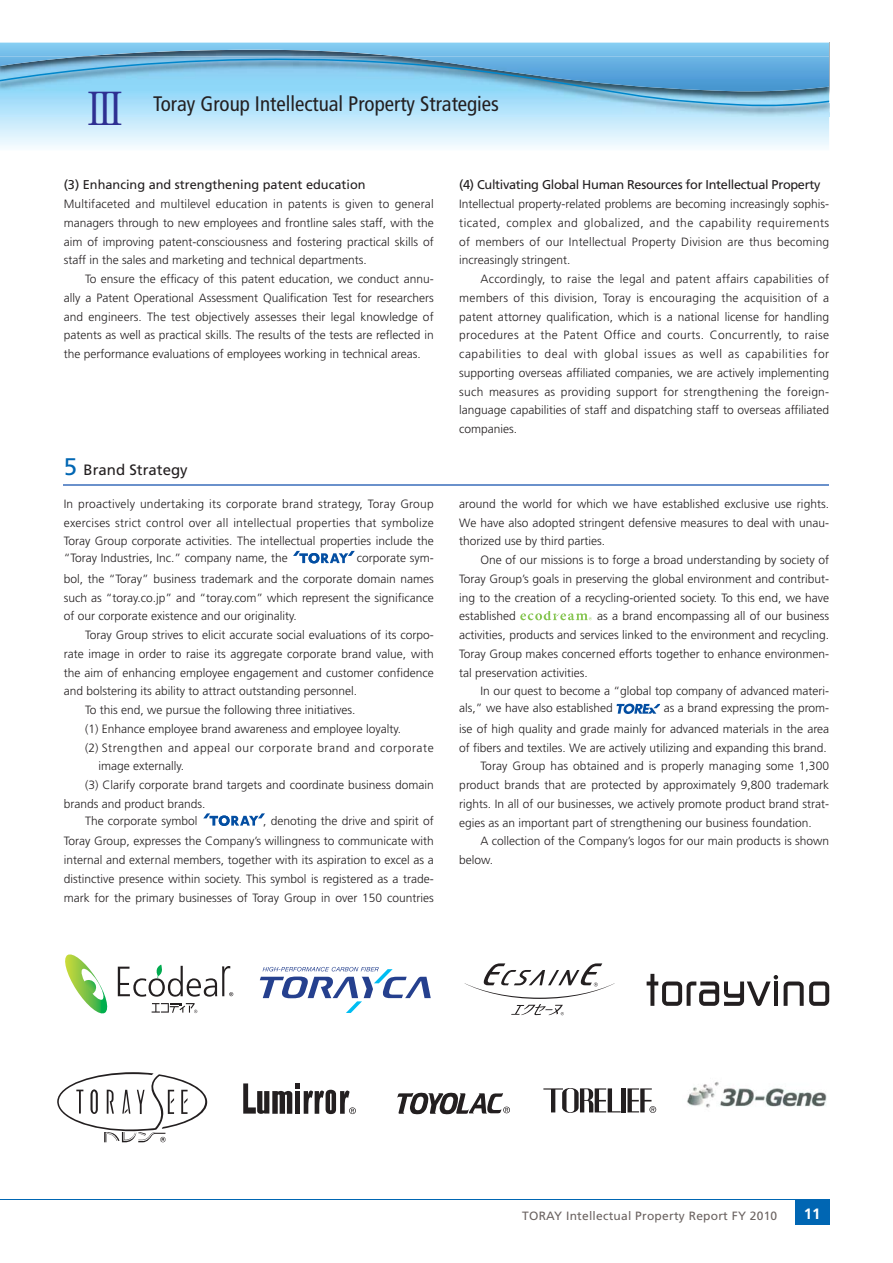
<style>
.page{position:relative;width:893px;height:1263px;background:#fff}
.page>*{position:absolute;margin:0;border:0;box-sizing:border-box;transform-origin:0 0}
.t1{font:condensed 21px "Frutiger";color:#231f20}
.t2{font:15px "Frutiger";color:#231f20}
.t3{font:700 15px "Frutiger";color:#fff}
.t4{font:12.75px "Frutiger";letter-spacing:-.025em;color:#231f20}
.t5{font:12.75px "Frutiger";color:#231f20}
.t6{font:300 12px/18.8px "Frutiger";color:#231f20;text-align:justify}
.t7{font:300 12px "Frutiger";letter-spacing:.045em;color:#231f20}
.t8{font:12px "Frutiger";letter-spacing:.02em;color:#6b6361}
.s1{font-family:"Koz Min Pro Regular 90 pv RKSJ H";font-stretch:normal;font-size:45px;color:#2e3092}
.s2{font-size:24px;color:#0066b3}
</style>
<div class="page">
<div style="left:795px;top:1199px;width:34px;height:26px;background:#0066b3"></div>
<hr style="left:0;top:1199px;width:829px;height:1px;background:#0066b3">
<svg style="left:0;top:43px;width:830px;height:104px"></svg>
<hr style="left:64px;top:484px;width:765px;height:2px;background:#6a91cb">
<svg style="left:293px;top:551px;width:62px;height:12px"></svg>
<svg style="left:203px;top:813px;width:62px;height:13px"></svg>
<svg style="left:520px;top:611px;width:72px;height:9px"></svg>
<svg style="left:616px;top:704px;width:43px;height:10px"></svg>
<svg style="left:118px;top:965px;width:115px;height:32px"></svg>
<svg style="left:65px;top:954px;width:43px;height:59px"></svg>
<svg style="left:152px;top:1003px;width:45px;height:10px"></svg>
<svg style="left:260px;top:967px;width:171px;height:46px"></svg>
<svg style="left:464px;top:963px;width:151px;height:52px"></svg>
<svg style="left:646px;top:974px;width:183px;height:32px"></svg>
<svg style="left:57px;top:1072px;width:150px;height:70px"></svg>
<svg style="left:243px;top:1083px;width:113px;height:31px"></svg>
<svg style="left:397px;top:1092px;width:113px;height:23px"></svg>
<div style="left:621px;top:1088px;width:5px;height:24px;background:#231f20"></div>
<svg style="left:543px;top:1088px;width:78px;height:25px"></svg>
<svg style="left:627px;top:1088px;width:29px;height:25px"></svg>
<img style="left:687px;top:1082px;width:140px;height:26px">
<h1 class="t1" style="left:83px;top:96px;width:418px"><span class="s1">Ⅲ</span> Toray Group Intellectual Property Strategies</h1>
<p class="t5" style="left:64px;top:180px;width:303px">(3) Enhancing and strengthening patent education</p>
<p class="t6" style="left:64px;top:196px;width:371px">Multifaceted and multilevel education in patents is given to general managers through to new employees and frontline sales staff, with the aim of improving patent-consciousness and fostering practical skills of staff in the sales and marketing and technical departments.</p>
<p class="t6" style="left:64px;top:271px;width:371px;text-indent:21px">To ensure the efficacy of this patent education, we conduct annu&shy;ally a Patent Operational Assessment Qualification Test for researchers and engineers. The test objectively assesses their legal knowledge of patents as well as practical skills. The results of the tests are reflected in the performance evaluations of employees working in technical areas.</p>
<p class="t2" style="left:64px;top:464px;width:126px"><span class="s2">5</span> Brand Strategy</p>
<p class="t6" style="left:64px;top:495px;width:371px">In proactively undertaking its corporate brand strategy, Toray Group exercises strict control over all intellectual properties that symbolize Toray Group corporate activities. The intellectual properties include the</p>
<p class="t6" style="left:64px;top:550px;width:225px">“Toray Industries, Inc.” company name, the</p>
<p class="t6" style="left:64px;top:549px;width:371px;line-height:20.5px;text-align:right">corporate sym-<br>bol, the “Toray” business trademark and the corporate domain names</p>
<p class="t6" style="left:64px;top:589px;width:371px">such as “toray.co.jp” and “toray.com” which represent the significance of our corporate existence and our originality.</p>
<p class="t6" style="left:85px;top:626px;width:350px">Toray Group strives to elicit accurate social evaluations of its corpo-</p>
<p class="t6" style="left:64px;top:645px;width:371px">rate image in order to raise its aggregate corporate brand value, with</p>
<p class="t6" style="left:64px;top:664px;width:371px">the aim of enhancing employee engagement and customer confidence</p>
<p class="t6" style="left:64px;top:683px;width:295px">and bolstering its ability to attract outstanding personnel.</p>
<p class="t6" style="left:85px;top:701px;width:272px">To this end, we pursue the following three initiatives.</p>
<p class="t6" style="left:85px;top:720px;width:318px">(1) Enhance employee brand awareness and employee loyalty.</p>
<p class="t7" style="left:85px;top:743px;width:350px">(2) Strengthen and appeal our corporate brand and corporate</p>
<p class="t6" style="left:98px;top:758px;width:87px">image externally.</p>
<p class="t6" style="left:85px;top:776px;width:350px">(3) Clarify corporate brand targets and coordinate business domain</p>
<p class="t6" style="left:64px;top:795px;width:143px">brands and product brands.</p>
<p class="t6" style="left:85px;top:812px;width:114px">The corporate symbol</p>
<p class="t6" style="left:64px;top:811px;width:371px;line-height:20.5px;text-align:right">, denoting the drive and spirit of<br>Toray Group, expresses the Company’s willingness to communicate with</p>
<p class="t6" style="left:64px;top:851px;width:371px">internal and external members, together with its aspiration to excel as a distinctive presence within society. This symbol is registered as a trade&shy;mark for the primary businesses of Toray Group in over 150 countries</p>
<p class="t4" style="left:459px;top:180px;width:363px">(4) Cultivating Global Human Resources for Intellectual Property</p>
<p class="t6" style="left:459px;top:196px;width:371px">Intellectual property-related problems are becoming increasingly sophis&shy;ticated, complex and globalized, and the capability requirements of members of our Intellectual Property Division are thus becoming increasingly stringent.</p>
<p class="t6" style="left:459px;top:271px;width:371px;text-indent:21px">Accordingly, to raise the legal and patent affairs capabilities of members of this division, Toray is encouraging the acquisition of a patent attorney qualification, which is a national license for handling procedures at the Patent Office and courts. Concurrently, to raise capabilities to deal with global issues as well as capabilities for supporting overseas affiliated companies, we are actively implementing such measures as providing support for strengthening the foreign&shy;language capabilities of staff and dispatching staff to overseas affiliated companies.</p>
<p class="t6" style="left:459px;top:495px;width:371px">around the world for which we have established exclusive use rights.<br>We have also adopted stringent defensive measures to deal with unau&shy;thorized use by third parties.</p>
<p class="t6" style="left:459px;top:551px;width:371px;text-indent:21px">One of our missions is to forge a broad understanding by society of Toray Group’s goals in preserving the global environment and contribut&shy;ing to the creation of a recycling-oriented society. To this end, we have established</p>
<p class="t6" style="left:459px;top:608px;width:371px;text-indent:138px">as a brand encompassing all of our business activities, products and services linked to the environment and recycling.<br>Toray Group makes concerned efforts together to enhance environmen&shy;tal preservation activities.</p>
<p class="t6" style="left:459px;top:684px;width:371px;line-height:17px;text-indent:21px">In our quest to become a “global top company of advanced materi&shy;als,” we have also established</p>
<p class="t6" style="left:459px;top:699px;width:371px;line-height:20.5px;text-align:right">as a brand expressing the prom-<br>ise of high quality and grade mainly for advanced materials in the area</p>
<p class="t6" style="left:459px;top:739px;width:369px">of fibers and textiles. We are actively utilizing and expanding this brand.</p>
<p class="t6" style="left:480px;top:758px;width:350px">Toray Group has obtained and is properly managing some 1,300</p>
<p class="t6" style="left:459px;top:776px;width:371px">product brands that are protected by approximately 9,800 trademark</p>
<p class="t6" style="left:459px;top:795px;width:371px">rights. In all of our businesses, we actively promote product brand strat-</p>
<p class="t6" style="left:459px;top:814px;width:354px">egies as an important part of strengthening our business foundation.</p>
<p class="t6" style="left:480px;top:833px;width:350px">A collection of the Company’s logos for our main products is shown</p>
<p class="t6" style="left:459px;top:851px;width:36px">below.</p>
<p class="t8" style="left:522px;top:1211px;width:256px">TORAY Intellectual Property Report FY 2010</p>
<p class="t3" style="left:804px;top:1208px;width:18px">11</p>
</div>
